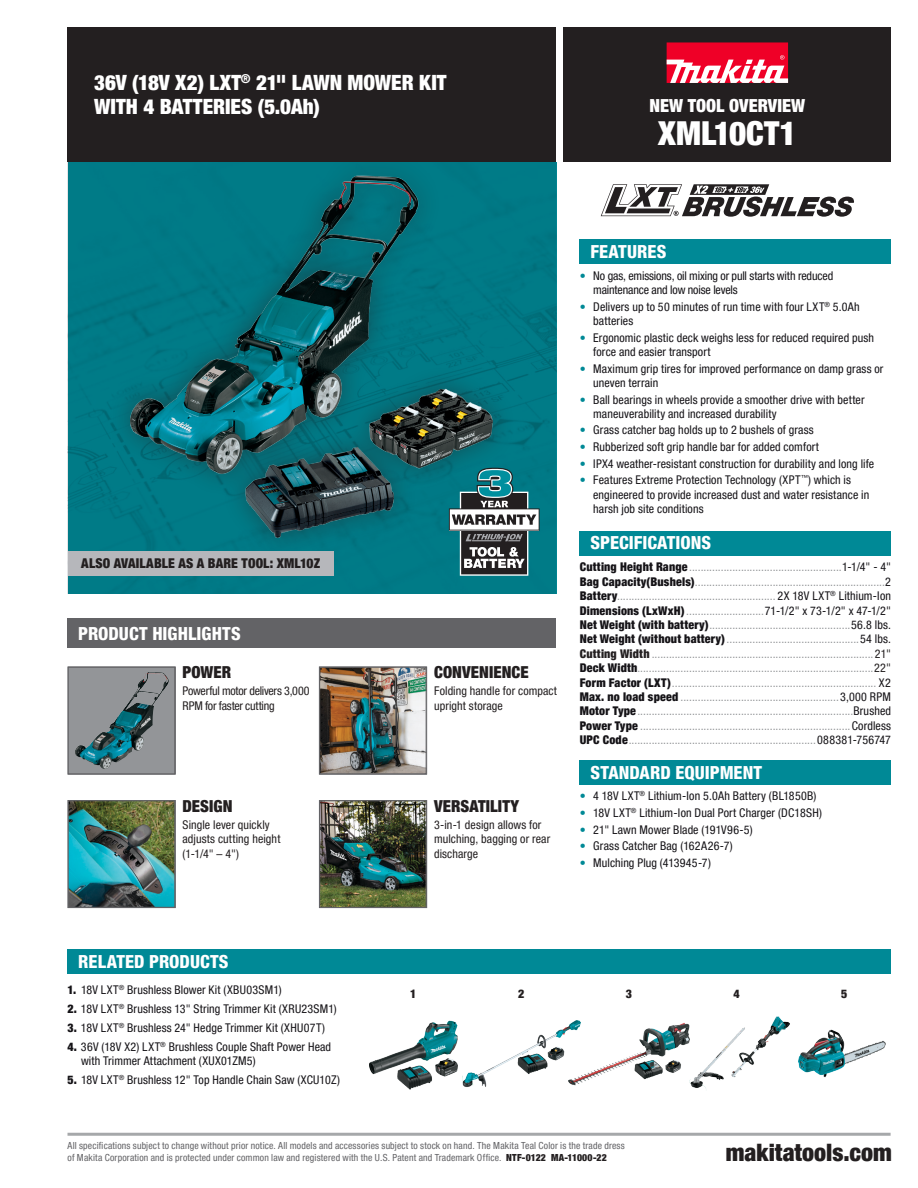
<style>
.page{position:relative;width:918px;height:1188px;background:#fff}
.page>*{position:absolute;margin:0;border:0;box-sizing:border-box;transform-origin:0 0}
.t1{font:900 condensed 33px "Helvetica Neue LT Pro";letter-spacing:-.005em;color:#fff}
.t2{font:900 condensed 24px "Helvetica Neue LT Pro";color:#231f20}
.t3{font:900 condensed 21px/24px "Helvetica Neue LT Pro";color:#fff}
.t4{font:800 condensed 18px "Helvetica Neue LT Pro";color:#fff}
.t5{font:900 condensed 18px "Helvetica Neue LT Pro";color:#fff}
.t6{font:900 condensed 16.5px "Helvetica Neue LT Pro";letter-spacing:.005em;color:#231f20}
.t7{font:900 condensed 13.5px "Helvetica Neue LT Pro";letter-spacing:.01em;color:#231f20}
.t8{font:condensed 12px/14.4px "Helvetica Neue LT Pro";letter-spacing:.015em;color:#939598;text-align:justify}
.t9{font:condensed 12px/14.4px "Helvetica Neue LT Pro";letter-spacing:.01em;color:#151317}
.t10{font:condensed 12px/14.4px "Helvetica Neue LT Pro";letter-spacing:.005em;color:#231f20}
.t11{font:condensed 12px/14.4px "Helvetica Neue LT Pro";letter-spacing:-.01em;color:#151317}
.t12{font:condensed 12px/14.4px "Helvetica Neue LT Pro";letter-spacing:-.02em;color:#231f20}
.t13{font:900 condensed 12px "Helvetica Neue LT Pro";color:#231f20}
.t14{font:condensed 9.75px/11.7px "Helvetica Neue LT Pro";letter-spacing:.015em;color:#636366}
.s1{color:#008996}
.s2{font-weight:900;color:#151317}
.s3{color:#151317}
.s4{font-weight:900;color:#231f20}
.s5{color:#231f20}
.s6{font-weight:900}
</style>
<div class="page">
<div style="left:564px;top:27px;width:327px;height:135px;background:#231f20"></div>
<div style="left:67px;top:27px;width:489px;height:135px;background:#231f20"></div>
<div style="left:68px;top:162px;width:488px;height:432px;background:#007a87"></div>
<hr style="left:68px;top:1133px;width:823px;height:3px;background:#939598">
<img style="left:70px;top:802px;width:104px;height:104px">
<div style="left:68px;top:800px;width:108px;height:108px;border:1px solid #636366"></div>
<img style="left:321px;top:669px;width:104px;height:104px">
<div style="left:319px;top:667px;width:108px;height:108px;border:1px solid #636366"></div>
<img style="left:321px;top:802px;width:104px;height:104px">
<div style="left:319px;top:800px;width:108px;height:108px;border:1px solid #636366"></div>
<svg style="left:70px;top:669px;width:104px;height:104px;background:#818d91"></svg>
<img style="left:81px;top:672px;width:68px;height:76px">
<div style="left:68px;top:667px;width:108px;height:108px;border:1px solid #636366"></div>
<img style="left:462px;top:1026px;width:107px;height:61px">
<img style="left:569px;top:1020px;width:120px;height:66px">
<img style="left:689px;top:1016px;width:101px;height:73px">
<img style="left:369px;top:1020px;width:89px;height:70px">
<img style="left:798px;top:1029px;width:88px;height:49px">
<div style="left:107px;top:152px;width:409px;height:408px;background:#231f20;opacity:.5"></div>
<img style="left:131px;top:176px;width:361px;height:361px">
<div style="left:67px;top:619px;width:489px;height:29px;background:#636366"></div>
<div style="left:68px;top:949px;width:823px;height:25px;background:#008996"></div>
<div style="left:580px;top:239px;width:311px;height:25px;background:#008996"></div>
<div style="left:580px;top:531px;width:311px;height:24px;background:#008996"></div>
<div style="left:580px;top:760px;width:311px;height:24px;background:#008996"></div>
<div style="left:68px;top:551px;width:266px;height:25px;background:#b6b7bb"></div>
<div style="left:667px;top:42px;width:121px;height:41px;background:#ef0027"></div>
<svg style="left:667px;top:55px;width:121px;height:28px"></svg>
<svg style="left:601px;top:184px;width:253px;height:33px"></svg>
<svg style="left:449px;top:468px;width:91px;height:108px"></svg>
<h3 class="t3" style="left:94px;top:70px;width:354px">36V (18V X2) LXT<sup>®</sup> 21" LAWN MOWER KIT<br>WITH 4 BATTERIES (5.0Ah)</h3>
<h3 class="t5" style="left:649px;top:95px;width:157px">NEW TOOL OVERVIEW</h3>
<h1 class="t1" style="left:658px;top:114px;width:140px">XML10CT1</h1>
<p class="t7" style="left:81px;top:555px;width:240px">ALSO AVAILABLE AS A BARE TOOL: XML10Z</p>
<h3 class="t4" style="left:78px;top:622px;width:164px">PRODUCT HIGHLIGHTS</h3>
<h3 class="t6" style="left:183px;top:663px;width:50px">POWER</h3>
<p class="t12" style="left:183px;top:684px;width:129px">Powerful motor delivers 3,000<br>RPM for faster cutting</p>
<h3 class="t6" style="left:183px;top:796px;width:52px">DESIGN</h3>
<p class="t10" style="left:183px;top:817px;width:99px">Single lever quickly adjusts cutting height (1-1/4" – 4")</p>
<h3 class="t6" style="left:434px;top:663px;width:96px">CONVENIENCE</h3>
<p class="t10" style="left:434px;top:684px;width:124px">Folding handle for compact upright storage</p>
<h3 class="t6" style="left:434px;top:796px;width:87px">VERSATILITY</h3>
<p class="t10" style="left:434px;top:817px;width:118px">3-in-1 design allows for mulching, bagging or rear discharge</p>
<h3 class="t4" style="left:591px;top:240px;width:77px">FEATURES</h3>
<p class="t11" style="left:593px;top:268px;width:241px;text-indent:-14px"><span class="s1">•</span> No gas, emissions, oil mixing or pull starts with reduced maintenance and low noise levels</p>
<p class="t9" style="left:593px;top:299px;width:268px;text-indent:-13px"><span class="s1">•</span> Delivers up to 50 minutes of run time with four LXT<sup>®</sup> 5.0Ah batteries</p>
<p class="t9" style="left:593px;top:330px;width:282px;text-indent:-14px"><span class="s1">•</span> Ergonomic plastic deck weighs less for reduced required push force and easier transport</p>
<p class="t9" style="left:593px;top:361px;width:292px;text-indent:-14px"><span class="s1">•</span> Maximum grip tires for improved performance on damp grass or uneven terrain</p>
<p class="t9" style="left:593px;top:392px;width:273px;text-indent:-14px"><span class="s1">•</span> Ball bearings in wheels provide a smoother drive with better maneuverability and increased durability</p>
<p class="t9" style="left:580px;top:423px;width:236px"><span class="s1">•</span> Grass catcher bag holds up to 2 bushels of grass</p>
<p class="t9" style="left:580px;top:439px;width:241px"><span class="s1">•</span> Rubberized soft grip handle bar for added comfort</p>
<p class="t9" style="left:580px;top:456px;width:296px"><span class="s1">•</span> IPX4 weather-resistant construction for durability and long life</p>
<p class="t9" style="left:593px;top:473px;width:278px;text-indent:-14px"><span class="s1">•</span> Features Extreme Protection Technology (XPT<sup>™</sup>) which is engineered to provide increased dust and water resistance in harsh job site conditions</p>
<h3 class="t4" style="left:591px;top:532px;width:122px">SPECIFICATIONS</h3>
<p class="t8" style="left:580px;top:560px;width:313px"><span class="s2">Cutting Height Range</span> .....................................................<span class="s3">1-1/4" - 4" </span><span class="s2">Bag Capacity(Bushels)</span>..................................................................<span class="s3">2<br></span><span class="s2">Battery</span>....................................................... <span class="s3">2X 18V LXT</span><sup>®</sup> <span class="s3">Lithium-Ion </span><span class="s2">Dimensions (LxWxH)</span>...........................<span class="s3">71-1/2" x 73-1/2" x 47-1/2" </span><span class="s2">Net Weight (with battery)</span>.................................................<span class="s3">56.8 lbs.<br></span><span class="s2">Net Weight (without battery)</span>..............................................<span class="s3">54 lbs.<br></span><span class="s4">Cutting Width</span> ............................................................................. <span class="s5">21" </span><span class="s2">Deck Width</span>..................................................................................<span class="s5">22" </span><span class="s2">Form Factor (LXT)</span>....................................................................... <span class="s3">X2<br></span><span class="s2">Max. no load speed</span> .......................................................<span class="s3">3,000 RPM </span><span class="s2">Motor Type</span>...........................................................................<span class="s3">Brushed </span><span class="s2">Power Type</span> .........................................................................<span class="s3">Cordless </span><span class="s2">UPC Code</span>.................................................................<span class="s3">088381-756747</span></p>
<h3 class="t4" style="left:591px;top:761px;width:173px">STANDARD EQUIPMENT</h3>
<p class="t9" style="left:580px;top:789px;width:238px"><span class="s1">•</span> 4 18V LXT<sup>®</sup> Lithium-Ion 5.0Ah Battery (BL1850B)</p>
<p class="t9" style="left:580px;top:805px;width:244px"><span class="s1">•</span> 18V LXT<sup>®</sup> Lithium-Ion Dual Port Charger (DC18SH)</p>
<p class="t9" style="left:580px;top:822px;width:175px"><span class="s1">•</span> 21" Lawn Mower Blade (191V96-5)</p>
<p class="t9" style="left:580px;top:839px;width:155px"><span class="s1">•</span> Grass Catcher Bag (162A26-7)</p>
<p class="t9" style="left:580px;top:855px;width:133px"><span class="s1">•</span> Mulching Plug (413945-7)</p>
<h3 class="t4" style="left:78px;top:951px;width:152px">RELATED PRODUCTS</h3>
<p class="t9" style="left:68px;top:983px;width:216px"><span class="s6">1.</span> 18V LXT<sup>®</sup> Brushless Blower Kit (XBU03SM1)</p>
<p class="t9" style="left:67px;top:1002px;width:271px"><span class="s6">2.</span> 18V LXT<sup>®</sup> Brushless 13" String Trimmer Kit (XRU23SM1)</p>
<p class="t9" style="left:67px;top:1020px;width:259px"><span class="s6">3.</span> 18V LXT<sup>®</sup> Brushless 24" Hedge Trimmer Kit (XHU07T)</p>
<p class="t9" style="left:81px;top:1039px;width:252px;text-indent:-14px"><span class="s6">4.</span> 36V (18V X2) LXT<sup>®</sup> Brushless Couple Shaft Power Head with Trimmer Attachment (XUX01ZM5)</p>
<p class="t9" style="left:68px;top:1072px;width:274px"><span class="s6">5.</span> 18V LXT<sup>®</sup> Brushless 12" Top Handle Chain Saw (XCU10Z)</p>
<p class="t13" style="left:410px;top:987px;width:8px">1</p>
<p class="t13" style="left:518px;top:987px;width:8px">2</p>
<p class="t13" style="left:626px;top:987px;width:8px">3</p>
<p class="t13" style="left:733px;top:987px;width:8px">4</p>
<p class="t13" style="left:841px;top:987px;width:8px">5</p>
<p class="t14" style="left:68px;top:1140px;width:559px">All specifications subject to change without prior notice. All models and accessories subject to stock on hand. The Makita Teal Color is the trade dress of Makita Corporation and is protected under common law and registered with the U.S. Patent and Trademark Office. <span class="s4">NTF-0122 MA-11000-22</span></p>
<h2 class="t2" style="left:726px;top:1138px;width:167px">makitatools.com</h2>
</div>
